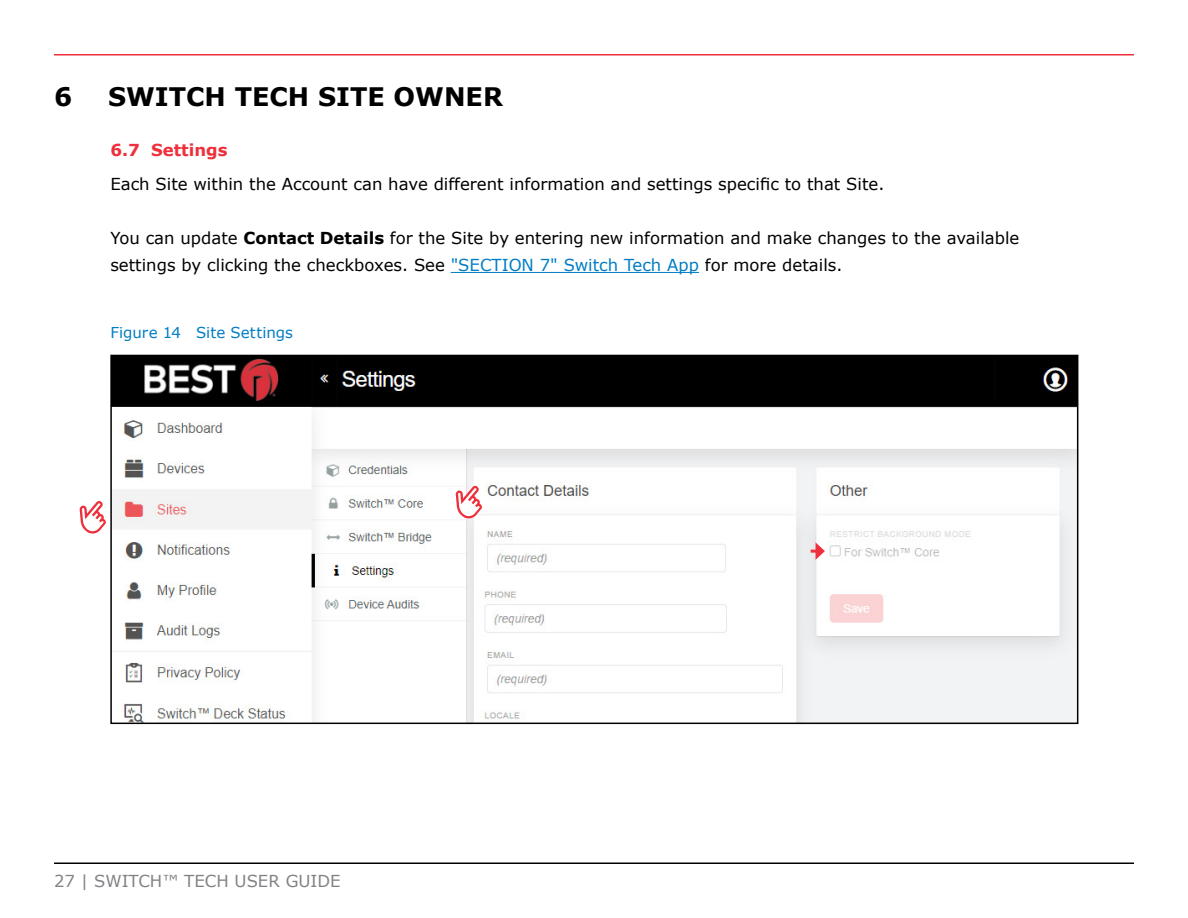
<style>
.page{position:relative;width:1188px;height:918px;background:#fff}
.page>*{position:absolute;margin:0;border:0;box-sizing:border-box;transform-origin:0 0}
.t1{font:700 25.5px "Verdana";color:#000}
.t2{font:16.5px/27px "Verdana";color:#000}
.t3{font:16.5px "Verdana";color:#808285}
.t4{font:700 16.5px "Verdana";color:#ee303c}
.t5{font:15px "Verdana";color:#007dc5}
.s1{font-weight:700}
.s2{color:#007dc5}
</style>
<div class="page">
<hr style="left:54px;top:54px;width:1080px;height:2px;background:#ee303c">
<hr style="left:54px;top:862px;width:1080px;height:2px;background:#000">
<hr style="left:451px;top:272px;width:248px;height:1px;background:#007dc5">
<img style="left:113px;top:358px;width:962px;height:363px">
<div style="left:110px;top:355px;width:968px;height:369px;border:2px solid #000"></div>
<svg style="left:456px;top:486px;width:26px;height:33px"></svg>
<svg style="left:811px;top:542px;width:14px;height:18px"></svg>
<svg style="left:80px;top:501px;width:26px;height:33px"></svg>
<h1 class="t1" style="left:54px;top:80px;width:20px">6</h1>
<h1 class="t1" style="left:108px;top:80px;width:396px">SWITCH TECH SITE OWNER</h1>
<p class="t4" style="left:110px;top:140px;width:119px">6.7 Settings</p>
<p class="t2" style="left:110px;top:171px;width:776px">Each Site within the Account can have different information and settings specific to that Site.</p>
<p class="t2" style="left:110px;top:225px;width:911px">You can update <span class="s1">Contact Details</span> for the Site by entering new information and make changes to the available settings by clicking the checkboxes. See <span class="s2">"SECTION 7" Switch Tech App</span> for more details.</p>
<p class="t5" style="left:110px;top:323px;width:184px">Figure 14 Site Settings</p>
<p class="t3" style="left:54px;top:871px;width:288px">27 | SWITCH™ TECH USER GUIDE</p>
</div>
